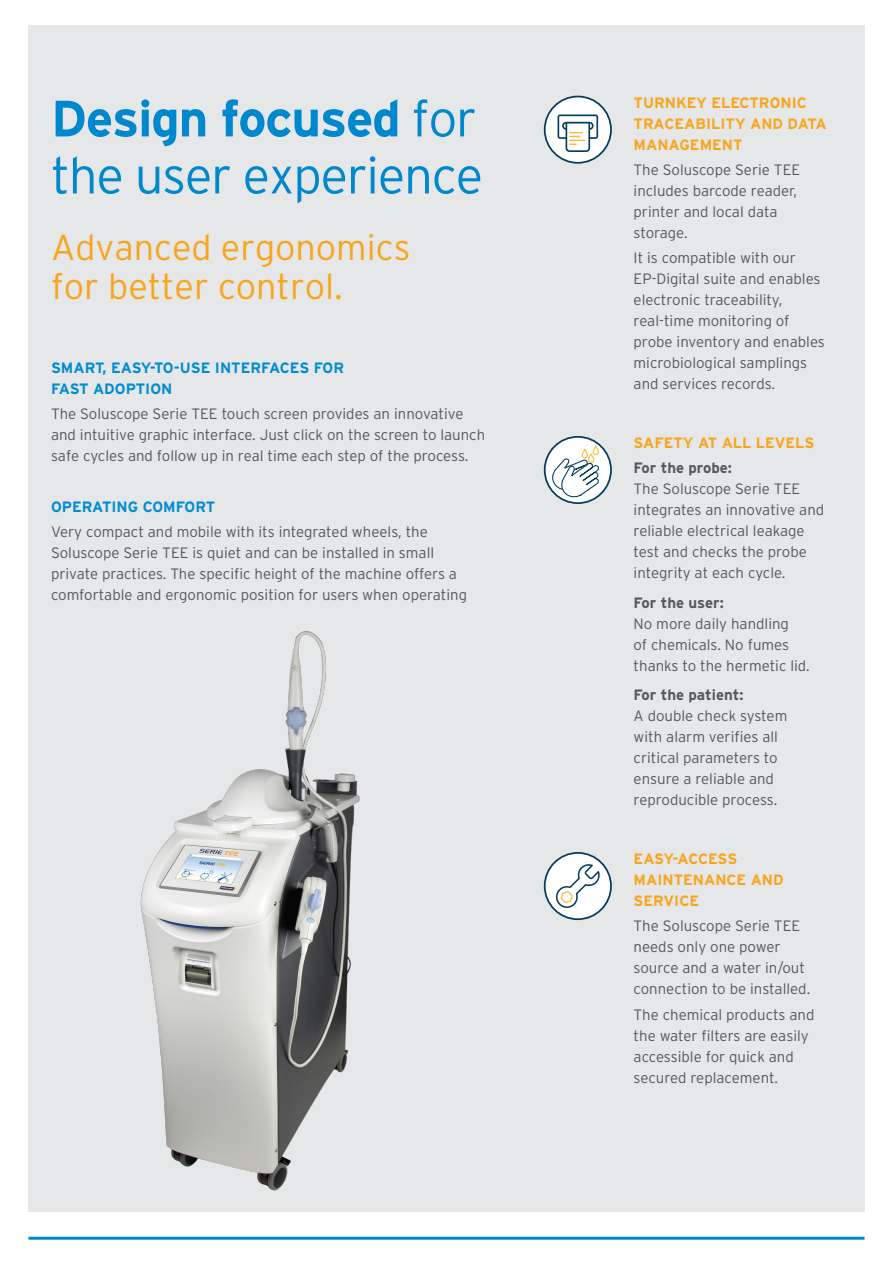
<style>
.page{position:relative;width:893px;height:1263px;background:#fff}
.page>*{position:absolute;margin:0;border:0;box-sizing:border-box;transform-origin:0 0}
.t1{font:300 51px/57px "Interstate";letter-spacing:-.025em;color:#0088ce}
.t2{font:300 36px/39px "Interstate";color:#f9a51b}
.t3{font:300 15px/21px "Interstate";color:#57585a}
.t4{font:700 15px/21px "Interstate";color:#f9a51b}
.t5{font:700 15px/21px "Interstate";color:#008cd2}
.s1{font-weight:700}
</style>
<div class="page">
<div style="left:28px;top:25px;width:836px;height:1187px;background:#e6e7e9"></div>
<img style="left:140px;top:631px;width:220px;height:560px">
<hr style="left:28px;top:1237px;width:836px;height:3px;background:#0088ce">
<div style="left:545px;top:96px;width:66px;height:67px;background:#fff;border-radius:50%"></div>
<div style="left:544px;top:96px;width:68px;height:68px;border:2px solid #043b5b;border-radius:50%"></div>
<svg style="left:557px;top:114px;width:41px;height:38px"></svg>
<div style="left:545px;top:437px;width:66px;height:66px;background:#fff;border-radius:50%"></div>
<div style="left:544px;top:436px;width:68px;height:68px;border:2px solid #043b5b;border-radius:50%"></div>
<svg style="left:550px;top:457px;width:50px;height:44px"></svg>
<div style="left:582px;top:449px;width:6px;height:9px;border:1px solid #f9bb29;border-radius:3px"></div>
<svg style="left:588px;top:454px;width:6px;height:8px"></svg>
<div style="left:588px;top:453px;width:6px;height:10px;border:1px solid #f9bb29;border-radius:3px"></div>
<div style="left:593px;top:446px;width:6px;height:9px;border:1px solid #f9bb29;border-radius:3px"></div>
<div style="left:545px;top:853px;width:66px;height:66px;background:#fff;border-radius:50%"></div>
<div style="left:544px;top:852px;width:68px;height:68px;border:2px solid #043b5b;border-radius:50%"></div>
<svg style="left:556px;top:864px;width:45px;height:46px"></svg>
<p class="t1" style="left:51px;top:90px;width:434px"><span class="s1">Design focused</span> for the user experience</p>
<p class="t2" style="left:51px;top:227px;width:361px">Advanced ergonomics for better control.</p>
<p class="t5" style="left:51px;top:357px;width:295px">SMART, EASY-TO-USE INTERFACES FOR<br>FAST ADOPTION</p>
<p class="t3" style="left:51px;top:403px;width:436px">The Soluscope Serie TEE touch screen provides an innovative and intuitive graphic interface. Just click on the screen to launch safe cycles and follow up in real time each step of the process.</p>
<p class="t5" style="left:51px;top:496px;width:166px">OPERATING COMFORT</p>
<p class="t3" style="left:51px;top:521px;width:418px">Very compact and mobile with its integrated wheels, the Soluscope Serie TEE is quiet and can be installed in small private practices. The specific height of the machine offers a comfortable and ergonomic position for users when operating</p>
<p class="t4" style="left:634px;top:92px;width:195px">TURNKEY ELECTRONIC<br>TRACEABILITY AND DATA<br>MANAGEMENT</p>
<p class="t3" style="left:634px;top:159px;width:168px">The Soluscope Serie TEE includes barcode reader, printer and local data storage.</p>
<p class="t3" style="left:634px;top:247px;width:193px">It is compatible with our<br>EP-Digital suite and enables electronic traceability, real-time monitoring of probe inventory and enables microbiological samplings and services records.</p>
<p class="t4" style="left:634px;top:432px;width:182px">SAFETY AT ALL LEVELS</p>
<p class="t3" style="left:634px;top:457px;width:192px"><span class="s1">For the probe:<br></span>The Soluscope Serie TEE integrates an innovative and reliable electrical leakage test and checks the probe integrity at each cycle.</p>
<p class="t3" style="left:634px;top:592px;width:178px"><span class="s1">For the user:<br></span>No more daily handling<br>of chemicals. No fumes thanks to the hermetic lid.</p>
<p class="t3" style="left:634px;top:684px;width:155px"><span class="s1">For the patient:<br></span>A double check system with alarm verifies all critical parameters to ensure a reliable and reproducible process.</p>
<p class="t4" style="left:634px;top:848px;width:152px">EASY-ACCESS<br>MAINTENANCE AND<br>SERVICE</p>
<p class="t3" style="left:634px;top:915px;width:178px">The Soluscope Serie TEE needs only one power source and a water in/out connection to be installed.</p>
<p class="t3" style="left:634px;top:1004px;width:182px">The chemical products and the water filters are easily accessible for quick and secured replacement.</p>
</div>
